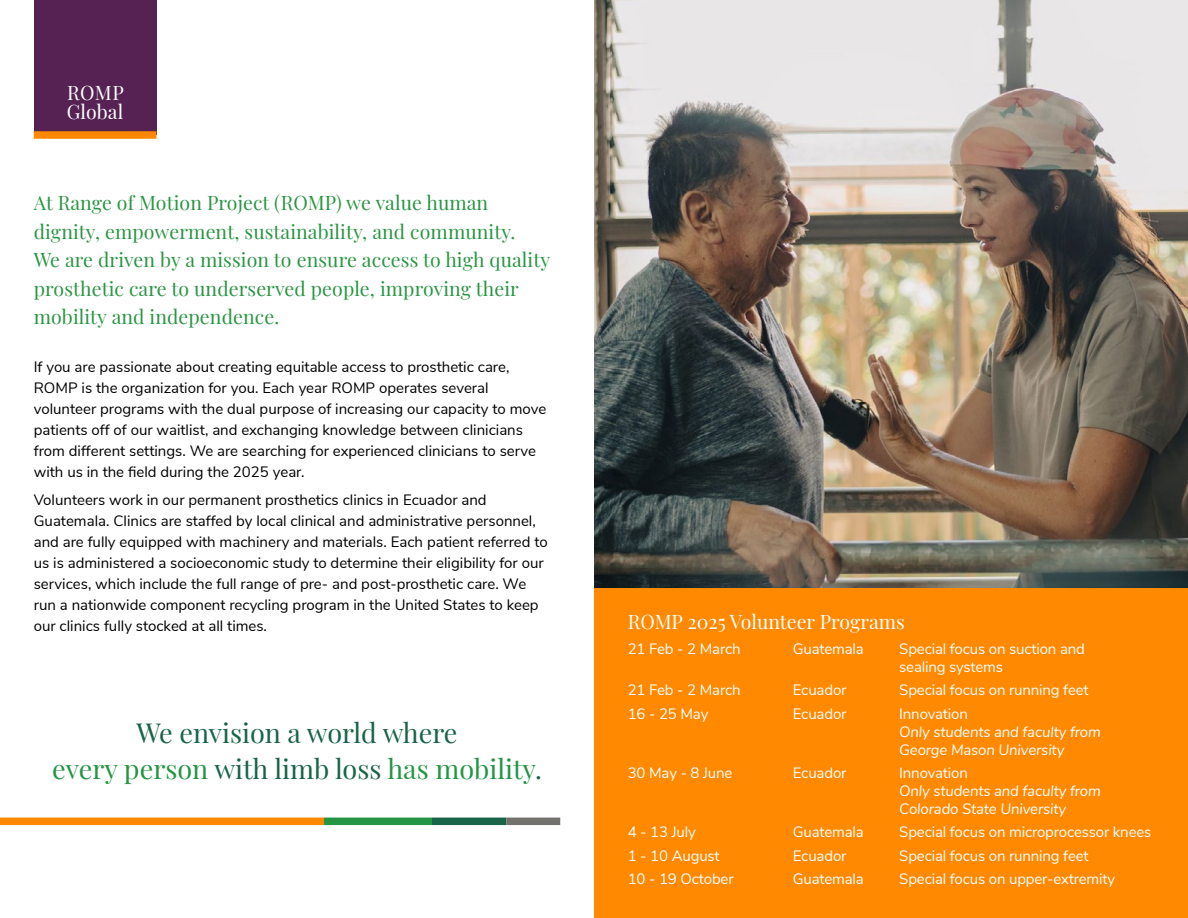
<style>
.page{position:relative;width:1188px;height:918px;background:#fff}
.page>*{position:absolute;margin:0;border:0;box-sizing:border-box;transform-origin:0 0}
.t1{font:27px/36px "Playfair Display";color:#196448;text-align:center}
.t2{font:19.5px/28.5px "Playfair Display";letter-spacing:.005em;color:#2b9643}
.t3{font:19.5px/19.5px "Playfair Display";color:#fff}
.t4{font:15px/21px "Nunito Sans";color:#000}
.t5{font:15px/18px "Nunito Sans";letter-spacing:-.01em;color:#fff}
.t6{font:italic 15px/18px "Nunito Sans";letter-spacing:-.01em;color:#fff}
.s1{color:#249544}
</style>
<div class="page">
<div style="left:34px;top:0;width:122px;height:135px;background:#562254"></div>
<img style="left:594px;top:0;width:594px;height:588px">
<div style="left:594px;top:588px;width:594px;height:330px;background:#ff8900"></div>
<div style="left:34px;top:131px;width:122px;height:8px;background:#f80"></div>
<div style="left:0;top:818px;width:324px;height:7px;background:#f80"></div>
<div style="left:324px;top:818px;width:108px;height:7px;background:#249544"></div>
<div style="left:432px;top:818px;width:74px;height:7px;background:#196448"></div>
<div style="left:506px;top:818px;width:54px;height:7px;background:#73726d"></div>
<h2 class="t3" style="left:67px;top:81px;width:59px">ROMP<br>Global</h2>
<p class="t2" style="left:34px;top:187px;width:518px">At Range of Motion Project (ROMP) we value human dignity, empowerment, sustainability, and community.<br>We are driven by a mission to ensure access to high quality prosthetic care to underserved people, improving their mobility and independence.</p>
<p class="t4" style="left:34px;top:355px;width:514px">If you are passionate about creating equitable access to prosthetic care, ROMP is the organization for you. Each year ROMP operates several volunteer programs with the dual purpose of increasing our capacity to move patients off of our waitlist, and exchanging knowledge between clinicians from different settings. We are searching for experienced clinicians to serve with us in the field during the 2025 year.</p>
<p class="t4" style="left:34px;top:488px;width:516px">Volunteers work in our permanent prosthetics clinics in Ecuador and Guatemala. Clinics are staffed by local clinical and administrative personnel, and are fully equipped with machinery and materials. Each patient referred to us is administered a socioeconomic study to determine their eligibility for our services, which include the full range of pre- and post-prosthetic care. We run a nationwide component recycling program in the United States to keep our clinics fully stocked at all times.</p>
<h1 class="t1" style="left:52px;top:713px;width:491px">We envision a world where<br><span class="s1">every person</span> with limb loss <span class="s1">has mobility</span>.</h1>
<h2 class="t3" style="left:628px;top:610px;width:279px">ROMP 2025 Volunteer Programs</h2>
<p class="t5" style="left:628px;top:639px;width:114px">21 Feb - 2 March</p>
<p class="t5" style="left:793px;top:639px;width:73px">Guatemala</p>
<p class="t5" style="left:899px;top:639px;width:187px">Special focus on suction and sealing systems</p>
<p class="t5" style="left:628px;top:680px;width:114px">21 Feb - 2 March</p>
<p class="t5" style="left:793px;top:680px;width:55px">Ecuador</p>
<p class="t5" style="left:899px;top:680px;width:191px">Special focus on running feet</p>
<p class="t5" style="left:628px;top:704px;width:82px">16 - 25 May</p>
<p class="t5" style="left:793px;top:704px;width:55px">Ecuador</p>
<p class="t5" style="left:899px;top:704px;width:70px">Innovation</p>
<p class="t6" style="left:899px;top:722px;width:203px">Only students and faculty from<br>George Mason University</p>
<p class="t5" style="left:628px;top:763px;width:106px">30 May - 8 June</p>
<p class="t5" style="left:793px;top:763px;width:55px">Ecuador</p>
<p class="t5" style="left:899px;top:763px;width:70px">Innovation</p>
<p class="t6" style="left:899px;top:781px;width:203px">Only students and faculty from<br>Colorado State University</p>
<p class="t5" style="left:628px;top:822px;width:69px">4 - 13 July</p>
<p class="t5" style="left:793px;top:822px;width:73px">Guatemala</p>
<p class="t5" style="left:899px;top:822px;width:254px">Special focus on microprocessor knees</p>
<p class="t5" style="left:628px;top:846px;width:93px">1 - 10 August</p>
<p class="t5" style="left:793px;top:846px;width:55px">Ecuador</p>
<p class="t5" style="left:899px;top:846px;width:191px">Special focus on running feet</p>
<p class="t5" style="left:628px;top:869px;width:107px">10 - 19 October</p>
<p class="t5" style="left:793px;top:869px;width:73px">Guatemala</p>
<p class="t5" style="left:899px;top:869px;width:217px">Special focus on upper-extremity</p>
</div>
